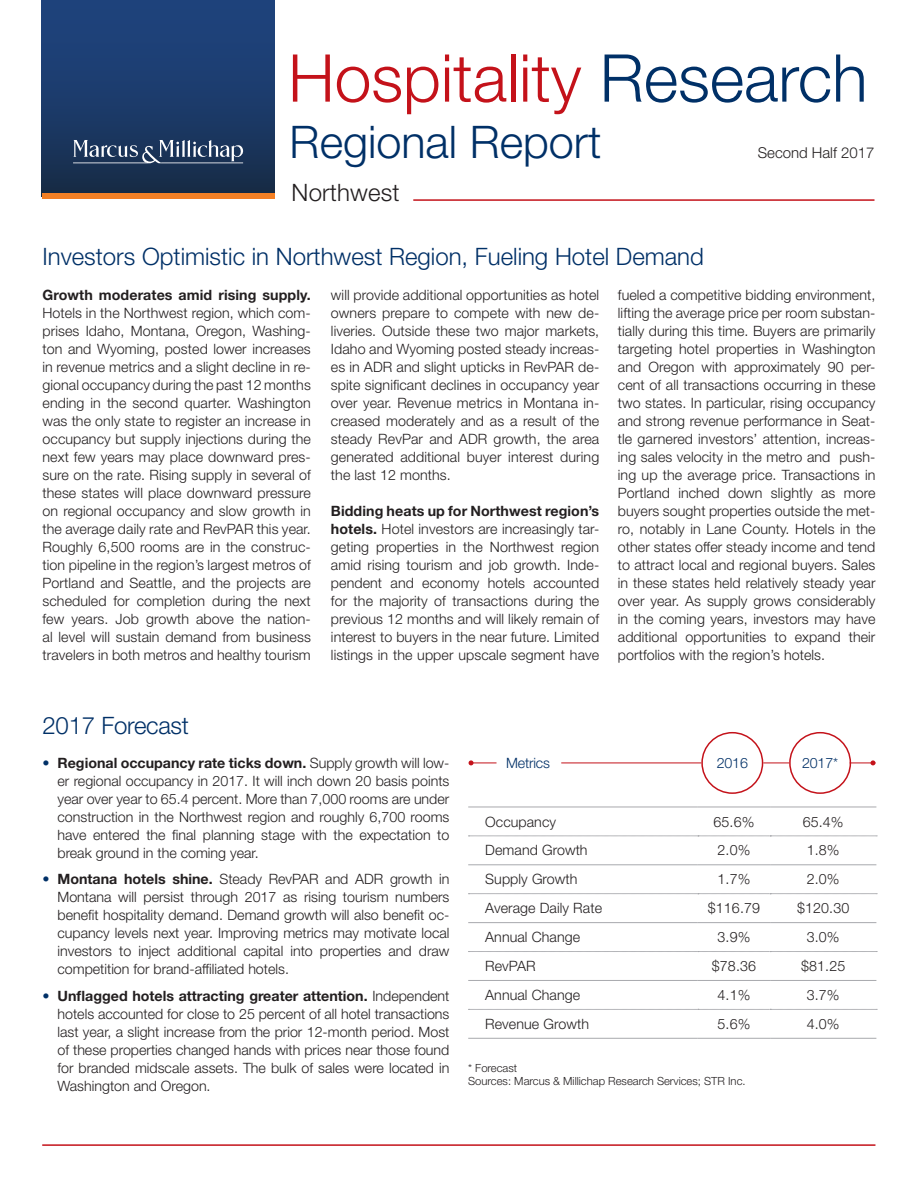
<style>
.page{position:relative;width:918px;height:1188px;background:#fff}
.page>*{position:absolute;margin:0;border:0;box-sizing:border-box;transform-origin:0 0}
.t1{font:300 66px "Helvetica Neue LT Std";color:#c4121a}
.t2{font:300 45px "Helvetica Neue LT Std";color:#003067}
.Header-1{font:300 24px "Helvetica Neue LT Std";color:#003067}
.Body{font:300 24px "Helvetica Neue LT Std";letter-spacing:.005em;color:#231f20}
.t3{font:300 15px "Helvetica Neue LT Std";color:#231f20}
.Body-2{font:300 14.25px/18px "Helvetica Neue LT Std";letter-spacing:.005em;color:#231f20;text-align:justify}
.Header-1-2{font:300 14.25px "Helvetica Neue LT Std";letter-spacing:-.01em;color:#003067}
.t4{font:300 11.25px "Helvetica Neue LT Std";color:#231f20}
.s1{color:#003067}
.s2{font-weight:700}
</style>
<div class="page">
<div style="left:42px;top:0;width:232px;height:196px;background:linear-gradient(to bottom,#1f4684,#172e4b)"></div>
<svg style="left:73px;top:140px;width:172px;height:24px;background:#4d617e"></svg>
<div style="left:42px;top:193px;width:232px;height:6px;background:#f48024"></div>
<hr style="left:42px;top:1144px;width:833px;height:2px;background:#c4121a">
<hr style="left:561px;top:763px;width:140px;height:1px;background:#c4121a">
<div style="left:701px;top:732px;width:62px;height:62px;border:2px solid #c4121a;border-radius:50%"></div>
<div style="left:789px;top:732px;width:62px;height:62px;border:2px solid #c4121a;border-radius:50%"></div>
<svg style="left:763px;top:763px;width:26px;height:1px"></svg>
<svg style="left:850px;top:760px;width:25px;height:5px"></svg>
<svg style="left:469px;top:760px;width:28px;height:5px"></svg>
<svg style="left:468px;top:836px;width:409px;height:1px"></svg>
<svg style="left:468px;top:893px;width:409px;height:1px"></svg>
<svg style="left:468px;top:951px;width:409px;height:1px"></svg>
<svg style="left:468px;top:1009px;width:409px;height:1px"></svg>
<hr style="left:468px;top:865px;width:230px;height:1px;background:#a8a9ad">
<hr style="left:698px;top:865px;width:72px;height:1px;background:#a8a9ad">
<hr style="left:770px;top:865px;width:106px;height:1px;background:#a8a9ad">
<hr style="left:468px;top:922px;width:230px;height:1px;background:#a8a9ad">
<hr style="left:698px;top:922px;width:72px;height:1px;background:#a8a9ad">
<hr style="left:770px;top:922px;width:106px;height:1px;background:#a8a9ad">
<hr style="left:468px;top:980px;width:230px;height:1px;background:#a8a9ad">
<hr style="left:698px;top:980px;width:72px;height:1px;background:#a8a9ad">
<hr style="left:770px;top:980px;width:106px;height:1px;background:#a8a9ad">
<hr style="left:468px;top:1038px;width:230px;height:1px;background:#a8a9ad">
<hr style="left:698px;top:1038px;width:72px;height:1px;background:#a8a9ad">
<hr style="left:770px;top:1038px;width:106px;height:1px;background:#a8a9ad">
<hr style="left:468px;top:807px;width:230px;height:1px;background:#a8a9ad">
<hr style="left:698px;top:807px;width:72px;height:1px;background:#a8a9ad">
<hr style="left:770px;top:807px;width:106px;height:1px;background:#a8a9ad">
<hr style="left:413px;top:199px;width:462px;height:2px;background:#c4121a">
<p class="t1" style="left:288px;top:38px;width:581px">Hospitality <span class="s1">Research</span></p>
<p class="t2" style="left:290px;top:114px;width:313px">Regional Report</p>
<p class="t3" style="left:758px;top:143px;width:118px">Second Half 2017</p>
<p class="Body" style="left:292px;top:178px;width:109px">Northwest</p>
<p class="Header-1" style="left:43px;top:242px;width:663px">Investors Optimistic in Northwest Region, Fueling Hotel Demand</p>
<p class="Body-2" style="left:43px;top:286px;width:270px"><span class="s2">Growth moderates amid rising supply.<br></span>Hotels in the Northwest region, which com&shy;prises Idaho, Montana, Oregon, Washing&shy;ton and Wyoming, posted lower increases in revenue metrics and a slight decline in re&shy;gional occupancy during the past 12 months ending in the second quarter. Washington was the only state to register an increase in occupancy but supply injections during the next few years may place downward pres&shy;sure on the rate. Rising supply in several of these states will place downward pressure on regional occupancy and slow growth in the average daily rate and RevPAR this year.<br>Roughly 6,500 rooms are in the construc&shy;tion pipeline in the region’s largest metros of Portland and Seattle, and the projects are scheduled for completion during the next few years. Job growth above the nation&shy;al level will sustain demand from business travelers in both metros and healthy tourism</p>
<p class="Body-2" style="left:331px;top:286px;width:270px">will provide additional opportunities as hotel owners prepare to compete with new de&shy;liveries. Outside these two major markets, Idaho and Wyoming posted steady increas&shy;es in ADR and slight upticks in RevPAR de&shy;spite significant declines in occupancy year over year. Revenue metrics in Montana in&shy;creased moderately and as a result of the steady RevPar and ADR growth, the area generated additional buyer interest during the last 12 months.</p>
<p class="Body-2" style="left:331px;top:502px;width:270px"><span class="s2">Bidding heats up for Northwest region’s hotels.</span> Hotel investors are increasingly tar&shy;geting properties in the Northwest region amid rising tourism and job growth. Inde&shy;pendent and economy hotels accounted for the majority of transactions during the previous 12 months and will likely remain of interest to buyers in the near future. Limited listings in the upper upscale segment have</p>
<p class="Body-2" style="left:618px;top:286px;width:259px">fueled a competitive bidding environment, lifting the average price per room substan&shy;tially during this time. Buyers are primarily targeting hotel properties in Washington and Oregon with approximately 90 per&shy;cent of all transactions occurring in these two states. In particular, rising occupancy and strong revenue performance in Seat&shy;tle garnered investors’ attention, increas&shy;ing sales velocity in the metro and push&shy;ing up the average price. Transactions in Portland inched down slightly as more buyers sought properties outside the met&shy;ro, notably in Lane County. Hotels in the other states offer steady income and tend to attract local and regional buyers. Sales in these states held relatively steady year over year. As supply grows considerably in the coming years, investors may have additional opportunities to expand their portfolios with the region’s hotels.</p>
<p class="Header-1" style="left:43px;top:711px;width:148px">2017 Forecast</p>
<p class="Body-2" style="left:58px;top:753px;width:393px;text-indent:-15px"><span class="s1">•</span> <span class="s2">Regional occupancy rate ticks down.</span> Supply growth will low&shy;er regional occupancy in 2017. It will inch down 20 basis points year over year to 65.4 percent. More than 7,000 rooms are under construction in the Northwest region and roughly 6,700 rooms have entered the final planning stage with the expectation to break ground in the coming year.</p>
<p class="Body-2" style="left:58px;top:870px;width:393px;text-indent:-15px"><span class="s1">•</span> <span class="s2">Montana hotels shine.</span> Steady RevPAR and ADR growth in Montana will persist through 2017 as rising tourism numbers benefit hospitality demand. Demand growth will also benefit oc&shy;cupancy levels next year. Improving metrics may motivate local investors to inject additional capital into properties and draw competition for brand-affiliated hotels.</p>
<p class="Body-2" style="left:58px;top:986px;width:393px;text-indent:-15px"><span class="s1">•</span> <span class="s2">Unflagged hotels attracting greater attention.</span> Independent hotels accounted for close to 25 percent of all hotel transactions last year, a slight increase from the prior 12-month period. Most of these properties changed hands with prices near those found for branded midscale assets. The bulk of sales were located in Washington and Oregon.</p>
<p class="Header-1-2" style="left:506px;top:754px;width:46px">Metrics</p>
<p class="Header-1-2" style="left:717px;top:754px;width:33px">2016</p>
<p class="Header-1-2" style="left:802px;top:754px;width:38px">2017*</p>
<p class="Body-2" style="left:485px;top:812px;width:72px">Occupancy</p>
<p class="Body-2" style="left:714px;top:812px;width:42px">65.6%</p>
<p class="Body-2" style="left:803px;top:812px;width:42px">65.4%</p>
<p class="Body-2" style="left:485px;top:841px;width:104px">Demand Growth</p>
<p class="Body-2" style="left:718px;top:841px;width:34px">2.0%</p>
<p class="Body-2" style="left:807px;top:841px;width:34px">1.8%</p>
<p class="Body-2" style="left:485px;top:870px;width:94px">Supply Growth</p>
<p class="Body-2" style="left:718px;top:870px;width:34px">1.7%</p>
<p class="Body-2" style="left:807px;top:870px;width:34px">2.0%</p>
<p class="Body-2" style="left:485px;top:899px;width:118px">Average Daily Rate</p>
<p class="Body-2" style="left:708px;top:899px;width:54px">$116.79</p>
<p class="Body-2" style="left:797px;top:899px;width:54px">$120.30</p>
<p class="Body-2" style="left:485px;top:928px;width:97px">Annual Change</p>
<p class="Body-2" style="left:718px;top:928px;width:34px">3.9%</p>
<p class="Body-2" style="left:807px;top:928px;width:34px">3.0%</p>
<p class="Body-2" style="left:485px;top:957px;width:52px">RevPAR</p>
<p class="Body-2" style="left:712px;top:957px;width:46px">$78.36</p>
<p class="Body-2" style="left:801px;top:957px;width:46px">$81.25</p>
<p class="Body-2" style="left:485px;top:986px;width:97px">Annual Change</p>
<p class="Body-2" style="left:718px;top:986px;width:34px">4.1%</p>
<p class="Body-2" style="left:807px;top:986px;width:34px">3.7%</p>
<p class="Body-2" style="left:485px;top:1015px;width:105px">Revenue Growth</p>
<p class="Body-2" style="left:718px;top:1015px;width:34px">5.6%</p>
<p class="Body-2" style="left:807px;top:1015px;width:34px">4.0%</p>
<p class="t4" style="left:468px;top:1061px;width:50px">* Forecast</p>
<p class="t4" style="left:468px;top:1074px;width:279px">Sources: Marcus &amp; Millichap Research Services; STR Inc.</p>
</div>
